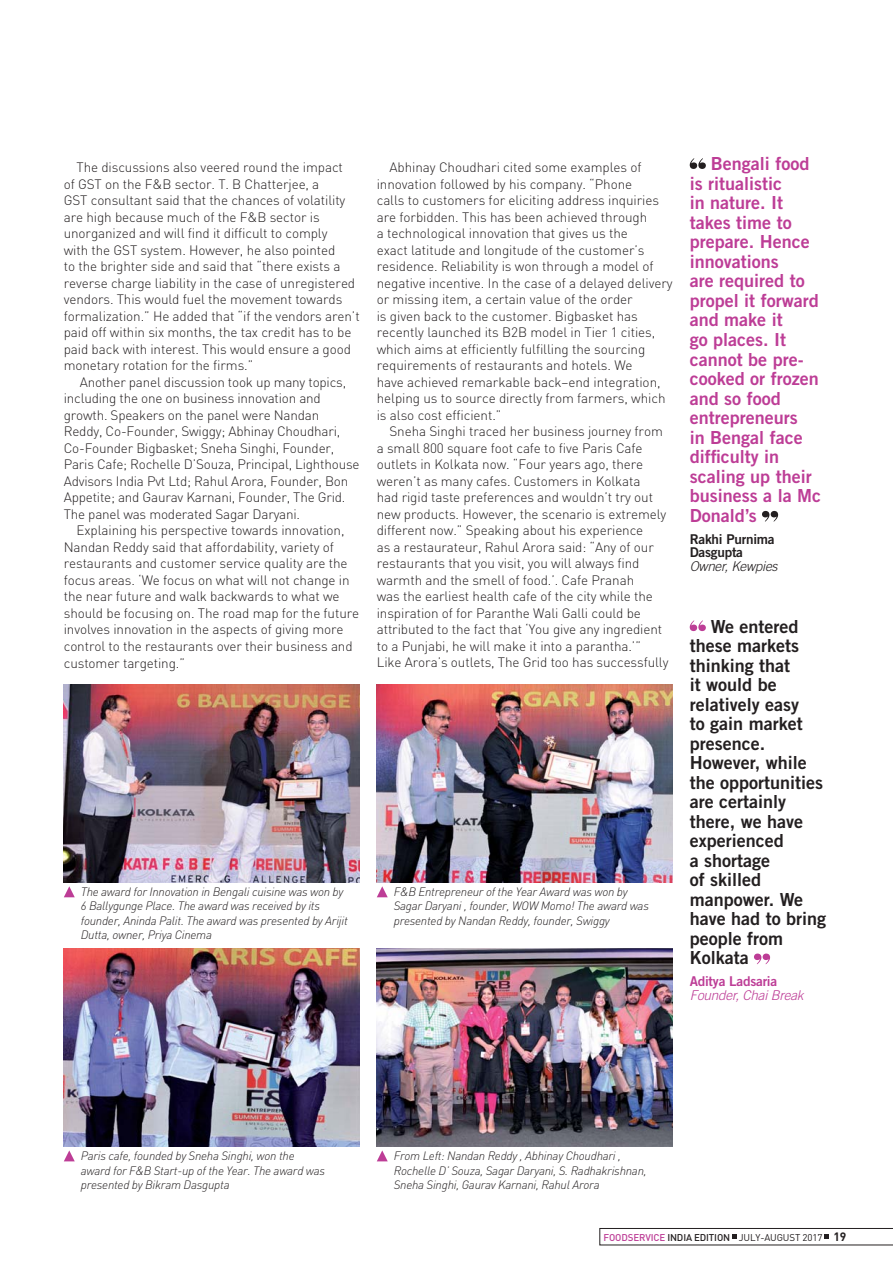
<style>
.page{position:relative;width:893px;height:1276px;background:#fff}
.page>*{position:absolute;margin:0;border:0;box-sizing:border-box;transform-origin:0 0}
.t1{font:18px/19.5px "Trade Gothic Bold Two";color:#bd3d96}
.t2{font:18px/19.5px "Trade Gothic Bold Two";color:#231f20}
.t3{font:300 13.5px/16.5px "DIN";letter-spacing:-.01em;color:#231f20}
.t4{font:13.5px/13.5px "Trade Gothic Bold Two";letter-spacing:-.015em;color:#231f20}
.t5{font:italic 300 13.5px "Trade Gothic";letter-spacing:-.015em;color:#bd3d96}
.t6{font:13.5px "Trade Gothic Bold Two";letter-spacing:-.015em;color:#bd3d96}
.t7{font:italic 300 13.5px "Trade Gothic";letter-spacing:-.015em;color:#231f20}
.t8{font:italic 300 12px/14.4px "DIN";letter-spacing:-.02em;color:#231f20}
.t9{font:9.75px "DIN";letter-spacing:-.015em;color:#231f20}
.s1{font-weight:500;color:#bd3d96}
.s2{font-weight:500}
.s3{font-weight:700;font-size:12px}
</style>
<div class="page">
<svg style="left:600px;top:1228px;width:293px;height:17px"></svg>
<svg style="left:690px;top:158px;width:16px;height:11px"></svg>
<svg style="left:762px;top:511px;width:16px;height:10px"></svg>
<svg style="left:690px;top:620px;width:16px;height:11px"></svg>
<svg style="left:754px;top:953px;width:16px;height:11px"></svg>
<img style="left:64px;top:684px;width:296px;height:198px">
<img style="left:64px;top:948px;width:296px;height:198px">
<img style="left:377px;top:948px;width:296px;height:198px">
<img style="left:377px;top:684px;width:296px;height:198px">
<svg style="left:64px;top:886px;width:11px;height:11px"></svg>
<svg style="left:64px;top:1150px;width:11px;height:11px"></svg>
<svg style="left:377px;top:886px;width:11px;height:11px"></svg>
<svg style="left:377px;top:1150px;width:11px;height:11px"></svg>
<p class="t3" style="left:64px;top:161px;width:297px;text-indent:13px">The discussions also veered round the impact<br>of GST on the F&amp;B sector. T. B Chatterjee, a<br>GST consultant said that the chances of volatility are high because much of the F&amp;B sector is unorganized and will find it difficult to comply<br>with the GST system. However, he also pointed<br>to the brighter side and said that “there exists a reverse charge liability in the case of unregistered vendors. This would fuel the movement towards formalization.” He added that “if the vendors aren’t paid off within six months, the tax credit has to be paid back with interest. This would ensure a good monetary rotation for the firms.”</p>
<p class="t3" style="left:64px;top:375px;width:297px;text-indent:16px">Another panel discussion took up many topics, including the one on business innovation and growth. Speakers on the panel were Nandan Reddy, Co-Founder, Swiggy; Abhinay Choudhari, Co-Founder Bigbasket; Sneha Singhi, Founder, Paris Cafe; Rochelle D’Souza, Principal, Lighthouse Advisors India Pvt Ltd; Rahul Arora, Founder, Bon Appetite; and Gaurav Karnani, Founder, The Grid.<br>The panel was moderated Sagar Daryani.</p>
<p class="t3" style="left:64px;top:524px;width:297px;text-indent:13px">Explaining his perspective towards innovation, Nandan Reddy said that affordability, variety of restaurants and customer service quality are the focus areas. ‘We focus on what will not change in the near future and walk backwards to what we should be focusing on. The road map for the future involves innovation in the aspects of giving more control to the restaurants over their business and customer targeting.”</p>
<p class="t8" style="left:81px;top:886px;width:268px">The award for Innovation in Bengali cuisine was won by 6 Ballygunge Place. The award was received by its founder, Aninda Palit. The award was presented by Arijit Dutta, owner, Priya Cinema</p>
<p class="t3" style="left:377px;top:161px;width:297px;text-indent:13px">Abhinay Choudhari cited some examples of innovation followed by his company. “Phone<br>calls to customers for eliciting address inquiries are forbidden. This has been achieved through<br>a technological innovation that gives us the<br>exact latitude and longitude of the customer’s residence. Reliability is won through a model of negative incentive. In the case of a delayed delivery or missing item, a certain value of the order<br>is given back to the customer. Bigbasket has recently launched its B2B model in Tier 1 cities, which aims at efficiently fulfilling the sourcing requirements of restaurants and hotels. We<br>have achieved remarkable back–end integration, helping us to source directly from farmers, which is also cost efficient.”</p>
<p class="t3" style="left:377px;top:425px;width:293px;text-indent:13px">Sneha Singhi traced her business journey from a small 800 square foot cafe to five Paris Cafe outlets in Kolkata now. “Four years ago, there weren’t as many cafes. Customers in Kolkata<br>had rigid taste preferences and wouldn’t try out new products. However, the scenario is extremely different now.” Speaking about his experience<br>as a restaurateur, Rahul Arora said: “Any of our restaurants that you visit, you will always find warmth and the smell of food.’. Cafe Pranah<br>was the earliest health cafe of the city while the inspiration of for Paranthe Wali Galli could be attributed to the fact that ‘You give any ingredient to a Punjabi, he will make it into a parantha.’” Like Arora’s outlets, The Grid too has successfully</p>
<p class="t8" style="left:394px;top:886px;width:257px">F&amp;B Entrepreneur of the Year Award was won by<br>Sagar Daryani , founder, WOW Momo! The award was presented by Nandan Reddy, founder, Swiggy</p>
<p class="t1" style="left:690px;top:156px;width:133px;text-indent:21px">Bengali food is ritualistic<br>in nature. It takes time to prepare. Hence innovations<br>are required to propel it forward and make it<br>go places. It cannot be pre&shy;cooked or frozen and so food entrepreneurs<br>in Bengal face difficulty in scaling up their business a la Mc<br>Donald’s</p>
<p class="t4" style="left:690px;top:533px;width:86px">Rakhi Purnima<br>Dasgupta</p>
<p class="t7" style="left:690px;top:561px;width:89px">Owner, Kewpies</p>
<p class="t2" style="left:690px;top:618px;width:138px;text-indent:21px">We entered these markets thinking that<br>it would be relatively easy<br>to gain market presence.<br>However, while the opportunities are certainly there, we have experienced<br>a shortage<br>of skilled manpower. We have had to bring people from<br>Kolkata</p>
<p class="t6" style="left:690px;top:976px;width:89px">Aditya Ladsaria</p>
<p class="t5" style="left:690px;top:990px;width:115px">Founder, Chai Break</p>
<p class="t8" style="left:81px;top:1150px;width:246px">Paris cafe, founded by Sneha Singhi, won the award for F&amp;B Start-up of the Year. The award was presented by Bikram Dasgupta</p>
<p class="t8" style="left:394px;top:1150px;width:254px">From Left: Nandan Reddy , Abhinay Choudhari ,<br>Rochelle D’ Souza, Sagar Daryani, S. Radhakrishnan,<br>Sneha Singhi, Gaurav Karnani, Rahul Arora</p>
<p class="t9" style="left:604px;top:1234px;width:244px"><span class="s1">FOODSERVICE</span> <span class="s2">INDIA EDITION</span> JULY-AUGUST 2017 <span class="s3">19</span></p>
</div>
